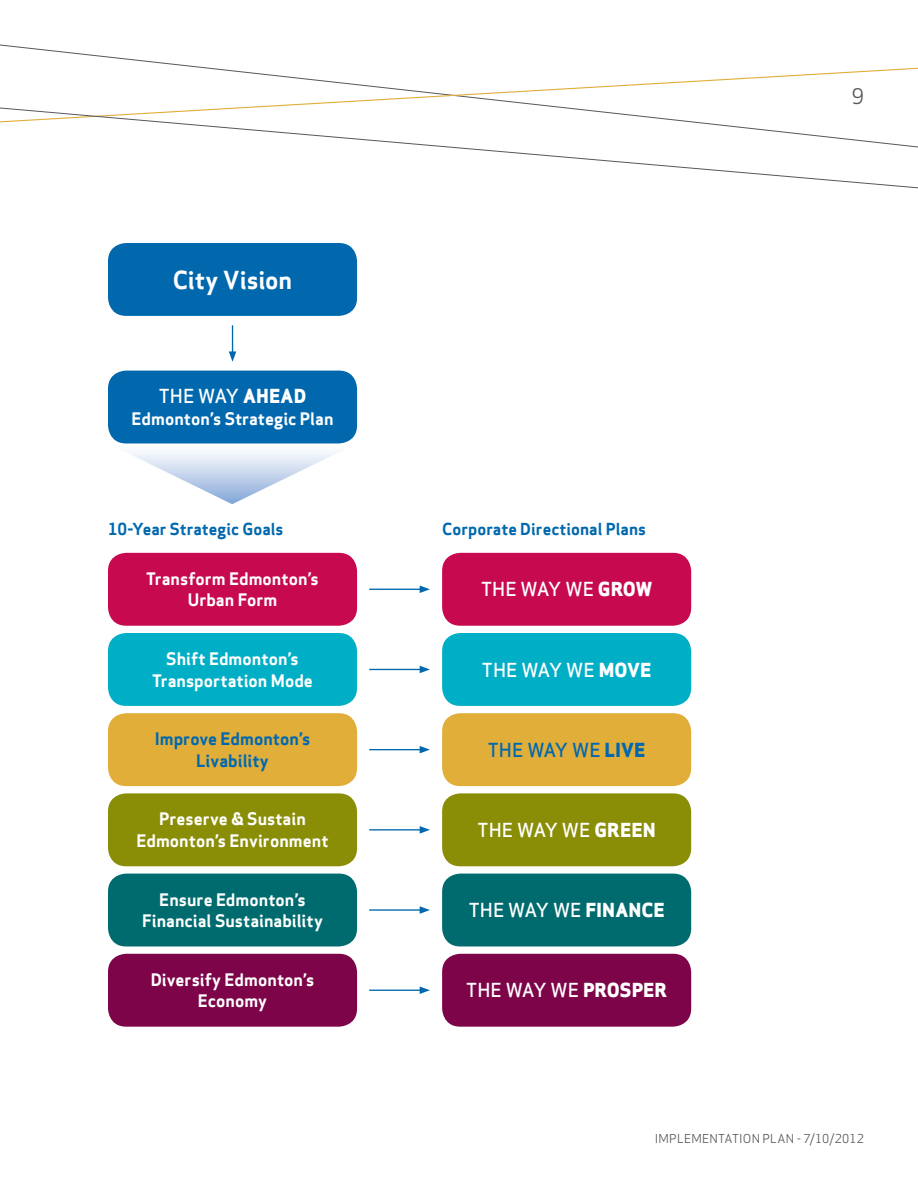
<style>
.page{position:relative;width:918px;height:1188px;background:#fff}
.page>*{position:absolute;margin:0;border:0;box-sizing:border-box;transform-origin:0 0}
.t1{font:700 24.3px "Apex Sans";letter-spacing:-.01em;color:#fff}
.t2{font:21px "Apex Sans";color:#57585a}
.t3{font:500 18.9px "Apex Sans";letter-spacing:.005em;color:#fff}
.t4{font:500 18.9px "Apex Sans";letter-spacing:.005em;color:#0168ae}
.t5{font:700 16.8px/21.6px "Apex Sans";letter-spacing:.005em;color:#fff;text-align:center}
.t6{font:700 16.8px/21.6px "Apex Sans";letter-spacing:.005em;color:#0168ae;text-align:center}
.t7{font:700 16.2px "Apex Sans";color:#0168ae}
.t8{font:12px "Apex Sans";letter-spacing:.02em;color:#57585a}
.s1{font-weight:800}
</style>
<div class="page">
<svg style="left:0;top:44px;width:918px;height:145px"></svg>
<svg style="left:122px;top:443px;width:220px;height:61px"></svg>
<svg style="left:229px;top:325px;width:7px;height:37px"></svg>
<div style="left:108px;top:243px;width:249px;height:73px;background:#0168ae;border-radius:18px"></div>
<div style="left:108px;top:371px;width:249px;height:72px;background:#0168ae;border-radius:18px"></div>
<hr style="left:369px;top:829px;width:53px;height:2px;background:#0168ae">
<svg style="left:420px;top:826px;width:10px;height:8px"></svg>
<div style="left:108px;top:793px;width:249px;height:73px;background:#8a8d06;border-radius:18px"></div>
<div style="left:442px;top:793px;width:249px;height:73px;background:#8a8d06;border-radius:18px"></div>
<hr style="left:369px;top:749px;width:53px;height:1px;background:#0168ae">
<svg style="left:420px;top:746px;width:10px;height:7px"></svg>
<div style="left:108px;top:713px;width:249px;height:73px;background:#e1ae3a;border-radius:18px"></div>
<div style="left:442px;top:713px;width:249px;height:73px;background:#e1ae3a;border-radius:18px"></div>
<hr style="left:369px;top:589px;width:53px;height:1px;background:#0168ae">
<svg style="left:420px;top:586px;width:10px;height:7px"></svg>
<div style="left:108px;top:553px;width:249px;height:73px;background:#c7094f;border-radius:18px"></div>
<div style="left:442px;top:553px;width:249px;height:73px;background:#c7094f;border-radius:18px"></div>
<hr style="left:369px;top:669px;width:53px;height:1px;background:#0168ae">
<svg style="left:420px;top:666px;width:10px;height:7px"></svg>
<div style="left:108px;top:633px;width:249px;height:73px;background:#00aec5;border-radius:18px"></div>
<div style="left:442px;top:633px;width:249px;height:73px;background:#00aec5;border-radius:18px"></div>
<hr style="left:369px;top:909px;width:53px;height:2px;background:#0168ae">
<svg style="left:420px;top:906px;width:10px;height:8px"></svg>
<div style="left:108px;top:874px;width:249px;height:72px;background:#006b6e;border-radius:18px"></div>
<div style="left:442px;top:874px;width:249px;height:72px;background:#006b6e;border-radius:18px"></div>
<hr style="left:369px;top:990px;width:53px;height:1px;background:#0168ae">
<svg style="left:420px;top:986px;width:10px;height:8px"></svg>
<div style="left:108px;top:954px;width:249px;height:73px;background:#7d0449;border-radius:18px"></div>
<div style="left:442px;top:954px;width:249px;height:73px;background:#7d0449;border-radius:18px"></div>
<h1 class="t1" style="left:173px;top:264px;width:121px">City Vision</h1>
<p class="t3" style="left:159px;top:380px;width:149px">THE WAY <span class="s1">AHEAD</span></p>
<p class="t5" style="left:132px;top:408px;width:204px">Edmonton’s Strategic Plan</p>
<p class="t7" style="left:108px;top:518px;width:177px">10-Year Strategic Goals</p>
<p class="t7" style="left:442px;top:518px;width:206px">Corporate Directional Plans</p>
<p class="t5" style="left:146px;top:568px;width:174px">Transform Edmonton’s<br>Urban Form</p>
<p class="t3" style="left:481px;top:573px;width:173px">THE WAY WE <span class="s1">GROW</span></p>
<p class="t5" style="left:152px;top:648px;width:162px">Shift Edmonton’s<br>Transportation Mode</p>
<p class="t3" style="left:482px;top:653px;width:171px">THE WAY WE <span class="s1">MOVE</span></p>
<p class="t6" style="left:155px;top:728px;width:157px">Improve Edmonton’s<br>Livability</p>
<p class="t4" style="left:488px;top:733px;width:159px">THE WAY WE <span class="s1">LIVE</span></p>
<p class="t5" style="left:136px;top:808px;width:194px">Preserve &amp; Sustain<br>Edmonton’s Environment</p>
<p class="t3" style="left:478px;top:813px;width:180px">THE WAY WE <span class="s1">GREEN</span></p>
<p class="t5" style="left:142px;top:888px;width:182px">Ensure Edmonton’s<br>Financial Sustainability</p>
<p class="t3" style="left:469px;top:893px;width:197px">THE WAY WE <span class="s1">FINANCE</span></p>
<p class="t5" style="left:151px;top:969px;width:165px">Diversify Edmonton’s<br>Economy</p>
<p class="t3" style="left:466px;top:974px;width:202px">THE WAY WE <span class="s1">PROSPER</span></p>
<p class="t2" style="left:851px;top:79px;width:14px">9</p>
<p class="t8" style="left:655px;top:1129px;width:211px">IMPLEMENTATION PLAN - 7/10/2012</p>
</div>
